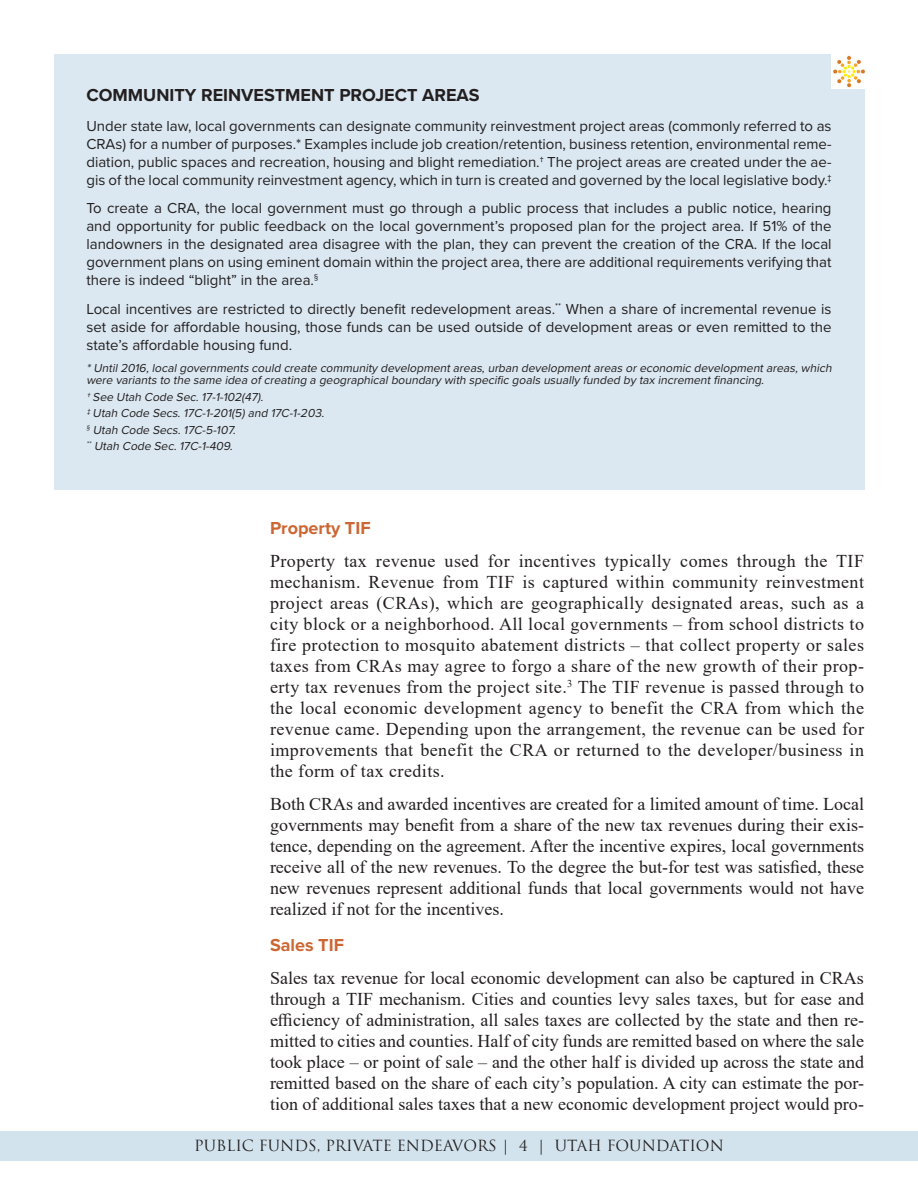
<style>
.page{position:relative;width:918px;height:1188px;background:#fff}
.page>*{position:absolute;margin:0;border:0;box-sizing:border-box;transform-origin:0 0}
.t1{font:18px/21px "Times New Roman";color:#231f20;text-align:justify}
.Call_Out_Box_Headlin{font:700 18px "Proxima Nova";color:#231f20}
.Heading_2{font:700 18px "Proxima Nova";color:#c63}
.Call-out-box_Paragra{font:15px/18px "Proxima Nova";color:#231f20;text-align:justify}
.t2{font:15px "Trajan Pro";color:#231f20}
.Figure_Note{font:italic 12px/12px "Proxima Nova";color:#231f20}
</style>
<div class="page">
<div style="left:0;top:1131px;width:918px;height:30px;background:#d2e3ed"></div>
<div style="left:54px;top:54px;width:811px;height:436px;background:#dbe8f1"></div>
<img style="left:832px;top:54px;width:33px;height:34px">
<p class="Call_Out_Box_Headlin" style="left:86px;top:82px;width:395px">COMMUNITY REINVESTMENT PROJECT AREAS</p>
<p class="Call-out-box_Paragra" style="left:86px;top:116px;width:747px">Under state law, local governments can designate community reinvestment project areas (commonly referred to as CRAs) for a number of purposes.* Examples include job creation/retention, business retention, environmental reme&shy;diation, public spaces and recreation, housing and blight remediation.† The project areas are created under the ae&shy;gis of the local community reinvestment agency, which in turn is created and governed by the local legislative body.‡</p>
<p class="Call-out-box_Paragra" style="left:86px;top:199px;width:747px">To create a CRA, the local government must go through a public process that includes a public notice, hearing and opportunity for public feedback on the local government’s proposed plan for the project area. If 51% of the landowners in the designated area disagree with the plan, they can prevent the creation of the CRA. If the local government plans on using eminent domain within the project area, there are additional requirements verifying that there is indeed “blight” in the area.<sup>§</sup></p>
<p class="Call-out-box_Paragra" style="left:86px;top:299px;width:747px">Local incentives are restricted to directly benefit redevelopment areas.<sup>**</sup> When a share of incremental revenue is set aside for affordable housing, those funds can be used outside of development areas or even remitted to the state’s affordable housing fund.</p>
<p class="Figure_Note" style="left:86px;top:362px;width:750px">*Until2016,localgovernments could create community developmentareas,urban developmentareas oreconomic developmentareas,which were variants to the same idea ofcreating a geographicalboundary with specific goals usually funded by tax incrementfinancing.</p>
<p class="Figure_Note" style="left:86px;top:390px;width:181px">†See Utah Code Sec.17-1-102(47).</p>
<p class="Figure_Note" style="left:86px;top:407px;width:242px">‡Utah Code Secs.17C-1-201(5)and 17C-1-203.</p>
<p class="Figure_Note" style="left:86px;top:423px;width:154px"><sup>§</sup> Utah Code Secs.17C-5-107.</p>
<p class="Figure_Note" style="left:86px;top:440px;width:151px"><sup>**</sup> Utah Code Sec.17C-1-409.</p>
<p class="Heading_2" style="left:270px;top:514px;width:102px">Property TIF</p>
<p class="t1" style="left:270px;top:550px;width:596px">Property tax revenue used for incentives typically comes through the TIF mechanism. Revenue from TIF is captured within community reinvestment project areas (CRAs), which are geographically designated areas, such as a city block or a neighborhood. All local governments – from school districts to fire protection to mosquito abatement districts – that collect property or sales taxes from CRAs may agree to forgo a share of the new growth of their prop&shy;erty tax revenues from the project site.<sup>3</sup> The TIF revenue is passed through to the local economic development agency to benefit the CRA from which the revenue came. Depending upon the arrangement, the revenue can be used for improvements that benefit the CRA or returned to the developer/business in the form of tax credits.</p>
<p class="t1" style="left:270px;top:793px;width:596px">Both CRAs and awarded incentives are created for a limited amount of time. Local governments may benefit from a share of the new tax revenues during their exis&shy;tence, depending on the agreement. After the incentive expires, local governments receive all of the new revenues. To the degree the but-for test was satisfied, these new revenues represent additional funds that local governments would not have realized if not for the incentives.</p>
<p class="Heading_2" style="left:270px;top:931px;width:75px">Sales TIF</p>
<p class="t1" style="left:270px;top:967px;width:596px">Sales tax revenue for local economic development can also be captured in CRAs through a TIF mechanism. Cities and counties levy sales taxes, but for ease and efficiency of administration, all sales taxes are collected by the state and then re&shy;mitted to cities and counties. Half of city funds are remitted based on where the sale took place – or point of sale – and the other half is divided up across the state and remitted based on the share of each city’s population. A city can estimate the por&shy;tion of additional sales taxes that a new economic development project would pro-</p>
<p class="t2" style="left:194px;top:1136px;width:531px">PUBLIC FUNDS, PRIVATE ENDEAVORS | 4 | UTAH FOUNDATION</p>
</div>
